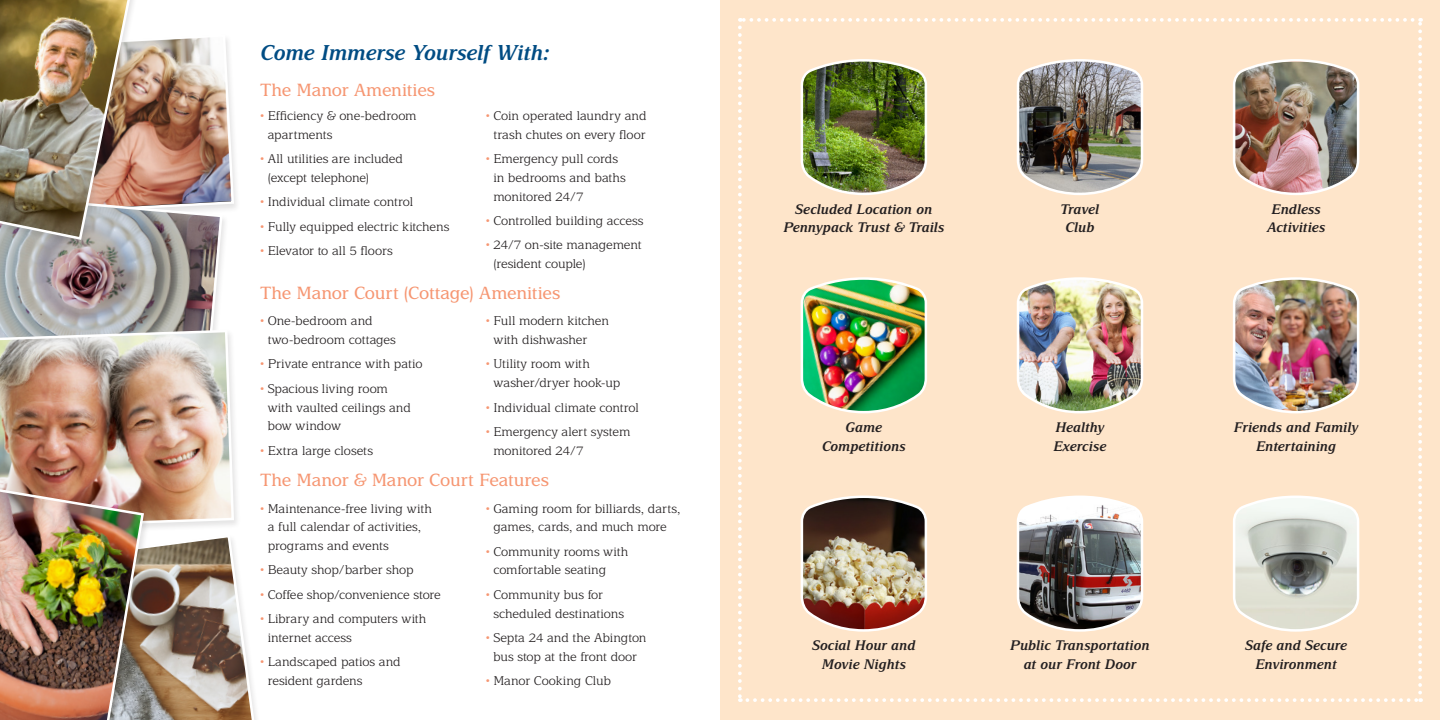
<style>
.page{position:relative;width:1440px;height:720px;background:#fff}
.page>*{position:absolute;margin:0;border:0;box-sizing:border-box;transform-origin:0 0}
.t1{font:italic 600 21.25px "Delima MT Std";letter-spacing:-.01em;color:#014c83}
.t2{font:17.5px "Delima MT Std";letter-spacing:-.015em;color:#f69672}
.t3{font:italic 600 13.75px/18.8px "Delima MT Std";letter-spacing:-.005em;color:#231f20;text-align:center}
.t4{font:300 12.5px/18.8px "Delima MT Std";letter-spacing:-.005em;color:#231f20}
.s1{color:#f69672}
</style>
<div class="page">
<svg style="left:235px;top:559px;width:22px;height:161px"></svg>
<div style="left:720px;top:0;width:720px;height:720px;background:#fee5ca"></div>
<img style="left:738px;top:18px;width:684px;height:684px">
<img style="left:0;top:0;width:235px;height:720px">
<p class="t1" style="left:261px;top:41px;width:291px">Come Immerse Yourself With:</p>
<p class="t2" style="left:261px;top:80px;width:176px">The Manor Amenities</p>
<p class="t4" style="left:268px;top:106px;width:151px;text-indent:-7px"><span class="s1">•</span> Efficiency &amp; one-bedroom apartments</p>
<p class="t4" style="left:268px;top:149px;width:137px;text-indent:-7px"><span class="s1">•</span> All utilities are included (except telephone)</p>
<p class="t4" style="left:261px;top:193px;width:154px"><span class="s1">•</span> Individual climate control</p>
<p class="t4" style="left:261px;top:217px;width:190px"><span class="s1">•</span> Fully equipped electric kitchens</p>
<p class="t4" style="left:261px;top:241px;width:134px"><span class="s1">•</span> Elevator to all 5 floors</p>
<p class="t4" style="left:486px;top:106px;width:162px;text-align:center"><span class="s1">•</span> Coin operated laundry and trash chutes on every floor</p>
<p class="t4" style="left:493px;top:149px;width:134px;text-indent:-7px"><span class="s1">•</span> Emergency pull cords in bedrooms and baths monitored 24/7</p>
<p class="t4" style="left:486px;top:211px;width:159px"><span class="s1">•</span> Controlled building access</p>
<p class="t4" style="left:493px;top:236px;width:150px;text-indent:-7px"><span class="s1">•</span> 24/7 on-site management (resident couple)</p>
<p class="t2" style="left:261px;top:283px;width:301px">The Manor Court (Cottage) Amenities</p>
<p class="t4" style="left:268px;top:312px;width:130px;text-indent:-7px"><span class="s1">•</span> One-bedroom and two-bedroom cottages</p>
<p class="t4" style="left:261px;top:355px;width:163px"><span class="s1">•</span> Private entrance with patio</p>
<p class="t4" style="left:268px;top:379px;width:145px;text-indent:-7px"><span class="s1">•</span> Spacious living room with vaulted ceilings and bow window</p>
<p class="t4" style="left:261px;top:441px;width:114px"><span class="s1">•</span> Extra large closets</p>
<p class="t4" style="left:493px;top:312px;width:117px;text-indent:-7px"><span class="s1">•</span> Full modern kitchen with dishwasher</p>
<p class="t4" style="left:493px;top:355px;width:128px;text-indent:-7px"><span class="s1">•</span> Utility room with washer/dryer hook-up</p>
<p class="t4" style="left:486px;top:398px;width:154px"><span class="s1">•</span> Individual climate control</p>
<p class="t4" style="left:493px;top:422px;width:139px;text-indent:-7px"><span class="s1">•</span> Emergency alert system monitored 24/7</p>
<p class="t2" style="left:261px;top:470px;width:290px">The Manor &amp; Manor Court Features</p>
<p class="t4" style="left:268px;top:499px;width:166px;text-indent:-7px"><span class="s1">•</span> Maintenance-free living with a full calendar of activities, programs and events</p>
<p class="t4" style="left:261px;top:561px;width:155px"><span class="s1">•</span> Beauty shop/barber shop</p>
<p class="t4" style="left:261px;top:585px;width:182px"><span class="s1">•</span> Coffee shop/convenience store</p>
<p class="t4" style="left:268px;top:610px;width:160px;text-indent:-7px"><span class="s1">•</span> Library and computers with internet access</p>
<p class="t4" style="left:268px;top:653px;width:134px;text-indent:-7px"><span class="s1">•</span> Landscaped patios and resident gardens</p>
<p class="t4" style="left:486px;top:499px;width:196px;text-align:center"><span class="s1">•</span> Gaming room for billiards, darts, games, cards, and much more</p>
<p class="t4" style="left:493px;top:542px;width:137px;text-indent:-7px"><span class="s1">•</span> Community rooms with comfortable seating</p>
<p class="t4" style="left:493px;top:585px;width:132px;text-indent:-7px"><span class="s1">•</span> Community bus for scheduled destinations</p>
<p class="t4" style="left:486px;top:628px;width:162px;text-align:center"><span class="s1">•</span> Septa 24 and the Abington bus stop at the front door</p>
<p class="t4" style="left:486px;top:671px;width:126px"><span class="s1">•</span> Manor Cooking Club</p>
<p class="t3" style="left:783px;top:200px;width:163px">Secluded Location on<br>Pennypack Trust &amp; Trails</p>
<p class="t3" style="left:1061px;top:200px;width:40px">Travel<br>Club</p>
<p class="t3" style="left:1267px;top:200px;width:60px">Endless<br>Activities</p>
<p class="t3" style="left:822px;top:418px;width:85px">Game<br>Competitions</p>
<p class="t3" style="left:1054px;top:418px;width:54px;text-align:left">Healthy<br>Exercise</p>
<p class="t3" style="left:1234px;top:418px;width:126px">Friends and Family<br>Entertaining</p>
<p class="t3" style="left:812px;top:636px;width:105px">Social Hour and<br>Movie Nights</p>
<p class="t3" style="left:1010px;top:636px;width:141px">Public Transportation at our Front Door</p>
<p class="t3" style="left:1245px;top:636px;width:104px">Safe and Secure<br>Environment</p>
</div>
